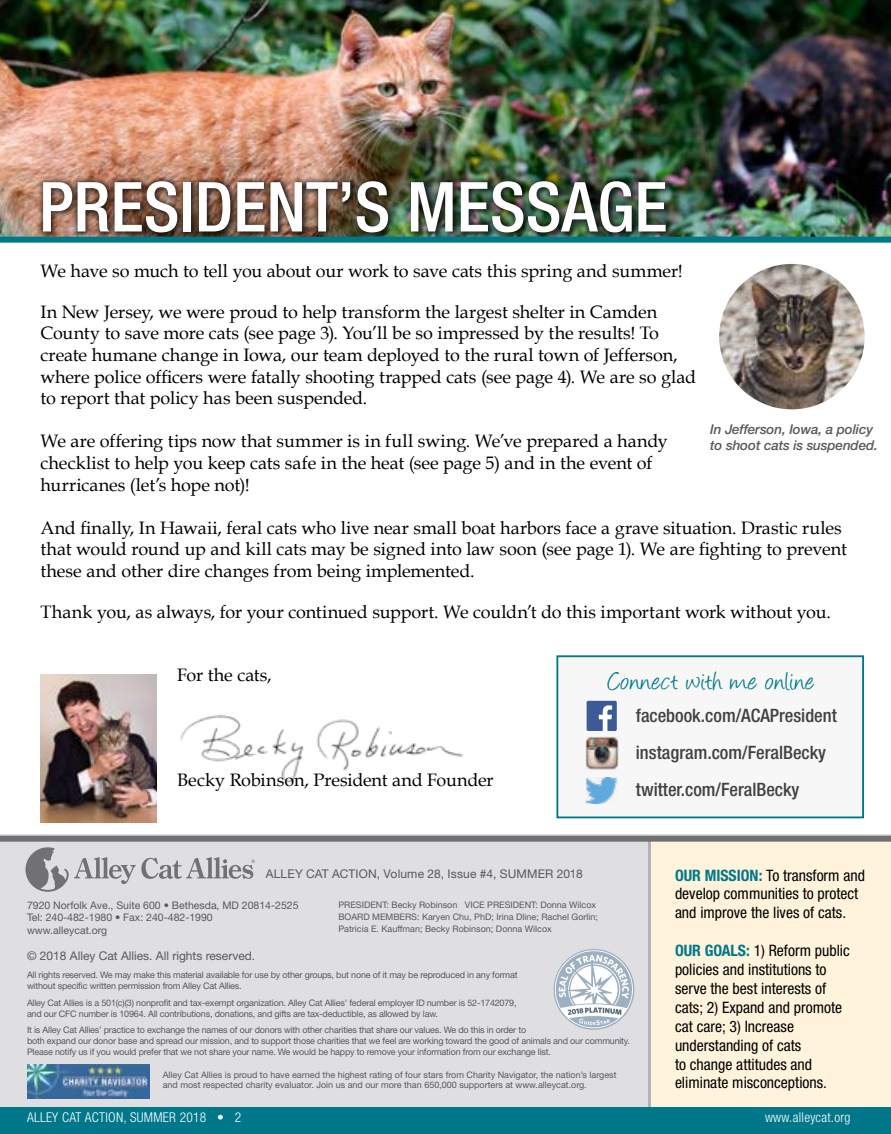
<style>
.page{position:relative;width:891px;height:1134px;background:#fff}
.page>*{position:absolute;margin:0;border:0;box-sizing:border-box;transform-origin:0 0}
.t1{font:500 condensed 69px "Helvetica Neue LT Std";color:#fff}
.t2{font:29.4px "Angelina";letter-spacing:.02em;color:#00788a}
.t3{font:500 condensed 18.45px/36.9px "Helvetica Neue LT Std";color:#414042}
.t4{font:18px/21.6px "Book Antiqua";letter-spacing:-.005em;color:#000}
.t5{font:condensed 15.75px/18.9px "Helvetica Neue LT Std";color:#000}
.t6{font:italic 500 13.5px/16.2px "Helvetica Neue LT Std";letter-spacing:-.01em;color:#58595b}
.t7{font:300 condensed 13.5px "Helvetica Neue LT Std";letter-spacing:.02em;color:#fff}
.t8{font:12px "Helvetica Neue LT Std";color:#58595b}
.t9{font:10.5px/12.6px "Helvetica Neue LT Std";color:#58595b}
.t10{font:9px/10.8px "Helvetica Neue LT Std";letter-spacing:-.02em;color:#58595b}
.t11{font:9px/12px "Helvetica Neue LT Std";color:#58595b}
.s1{font-weight:700;color:#00788a}
</style>
<div class="page">
<div style="left:0;top:835px;width:891px;height:299px;background:#dfdee0"></div>
<svg style="left:553px;top:949px;width:82px;height:81px"></svg>
<img style="left:180px;top:714px;width:283px;height:69px">
<div style="left:651px;top:836px;width:240px;height:280px;background:#fff3db"></div>
<hr style="left:648px;top:837px;width:3px;height:297px;background:#b3b3b6">
<div style="left:0;top:1107px;width:891px;height:27px;background:#00788a"></div>
<img style="left:27px;top:1065px;width:122px;height:34px">
<div style="left:0;top:836px;width:891px;height:6px;background:#717073"></div>
<img style="left:0;top:0;width:891px;height:237px">
<div style="left:37px;top:174px;width:636px;height:66px;background:#000;opacity:.75"></div>
<img style="left:40px;top:674px;width:117px;height:149px">
<div style="left:0;top:237px;width:891px;height:6px;background:#00788a"></div>
<svg style="left:25px;top:847px;width:230px;height:45px"></svg>
<img style="left:719px;top:264px;width:146px;height:145px;border-radius:73px">
<div style="left:556px;top:655px;width:308px;height:163px;background:#f6f7f6;border:2px solid #00788a"></div>
<img style="left:585px;top:737px;width:33px;height:33px">
<img style="left:586px;top:778px;width:32px;height:26px">
<div style="left:587px;top:701px;width:30px;height:30px;background:#3d5a98;border-radius:2px"></div>
<svg style="left:599px;top:705px;width:13px;height:26px"></svg>
<h1 class="t1" style="left:39px;top:166px;width:630px">PRESIDENT’S MESSAGE</h1>
<p class="t4" style="left:40px;top:259px;width:644px">We have so much to tell you about our work to save cats this spring and summer!</p>
<p class="t4" style="left:40px;top:300px;width:657px">In New Jersey, we were proud to help transform the largest shelter in Camden County to save more cats (see page 3). You’ll be so impressed by the results! To create humane change in Iowa, our team deployed to the rural town of Jefferson, where police officers were fatally shooting trapped cats (see page 4). We are so glad to report that policy has been suspended.</p>
<p class="t4" style="left:40px;top:430px;width:629px">We are offering tips now that summer is in full swing. We’ve prepared a handy checklist to help you keep cats safe in the heat (see page 5) and in the event of hurricanes (let’s hope not)!</p>
<p class="t4" style="left:40px;top:516px;width:808px">And finally, In Hawaii, feral cats who live near small boat harbors face a grave situation. Drastic rules that would round up and kill cats may be signed into law soon (see page 1). We are fighting to prevent these and other dire changes from being implemented.</p>
<p class="t4" style="left:40px;top:601px;width:792px">Thank you, as always, for your continued support. We couldn’t do this important work without you.</p>
<p class="t6" style="left:710px;top:421px;width:169px">In Jefferson, Iowa, a policy to shoot cats is suspended.</p>
<p class="t4" style="left:177px;top:663px;width:96px">For the cats,</p>
<p class="t4" style="left:177px;top:769px;width:318px">Becky Robinson, President and Founder</p>
<h2 class="t2" style="left:608px;top:669px;width:208px">Connect with me online</h2>
<p class="t3" style="left:636px;top:697px;width:202px">facebook.com/ACAPresident instagram.com/FeralBecky twitter.com/FeralBecky</p>
<p class="t8" style="left:266px;top:866px;width:319px">ALLEY CAT ACTION, Volume 28, Issue #4, SUMMER 2018</p>
<p class="t9" style="left:27px;top:899px;width:273px">7920 Norfolk Ave., Suite 600 • Bethesda, MD 20814-2525<br>Tel: 240-482-1980 • Fax: 240-482-1990<br>www.alleycat.org</p>
<p class="t11" style="left:338px;top:898px;width:261px">PRESIDENT: Becky Robinson VICE PRESIDENT: Donna Wilcox<br>BOARD MEMBERS: Karyen Chu, PhD; Irina Dline; Rachel Gorlin;<br>Patricia E. Kauffman; Becky Robinson; Donna Wilcox</p>
<p class="t8" style="left:27px;top:948px;width:230px">© 2018 Alley Cat Allies. All rights reserved.</p>
<p class="t10" style="left:27px;top:969px;width:492px">All rights reserved. We may make this material available for use by other groups, but none of it may be reproduced in any format without specific written permission from Alley Cat Allies.</p>
<p class="t10" style="left:27px;top:997px;width:491px">Alley Cat Allies is a 501(c)(3) nonprofit and tax-exempt organization. Alley Cat Allies’ federal employer ID number is 52-1742079, and our CFC number is 10964. All contributions, donations, and gifts are tax-deductible, as allowed by law.</p>
<p class="t10" style="left:27px;top:1025px;width:605px">It is Alley Cat Allies’ practice to exchange the names of our donors with other charities that share our values. We do this in order to<br>both expand our donor base and spread our mission, and to support those charities that we feel are working toward the good of animals and our community.<br>Please notify us if you would prefer that we not share your name. We would be happy to remove your information from our exchange list.</p>
<p class="t11" style="left:163px;top:1069px;width:455px;line-height:10.8px">Alley Cat Allies is proud to have earned the highest rating of four stars from Charity Navigator, the nation’s largest and most respected charity evaluator. Join us and our more than 650,000 supporters at www.alleycat.org.</p>
<p class="t5" style="left:675px;top:865px;width:192px"><span class="s1">OUR MISSION:</span> To transform and develop communities to protect and improve the lives of cats.</p>
<p class="t5" style="left:675px;top:941px;width:176px"><span class="s1">OUR GOALS:</span> 1) Reform public policies and institutions to serve the best interests of cats; 2) Expand and promote cat care; 3) Increase understanding of cats<br>to change attitudes and eliminate misconceptions.</p>
<p class="t7" style="left:27px;top:1109px;width:216px">ALLEY CAT ACTION, SUMMER 2018 • 2</p>
<p class="t7" style="left:765px;top:1109px;width:87px">www.alleycat.org</p>
</div>
